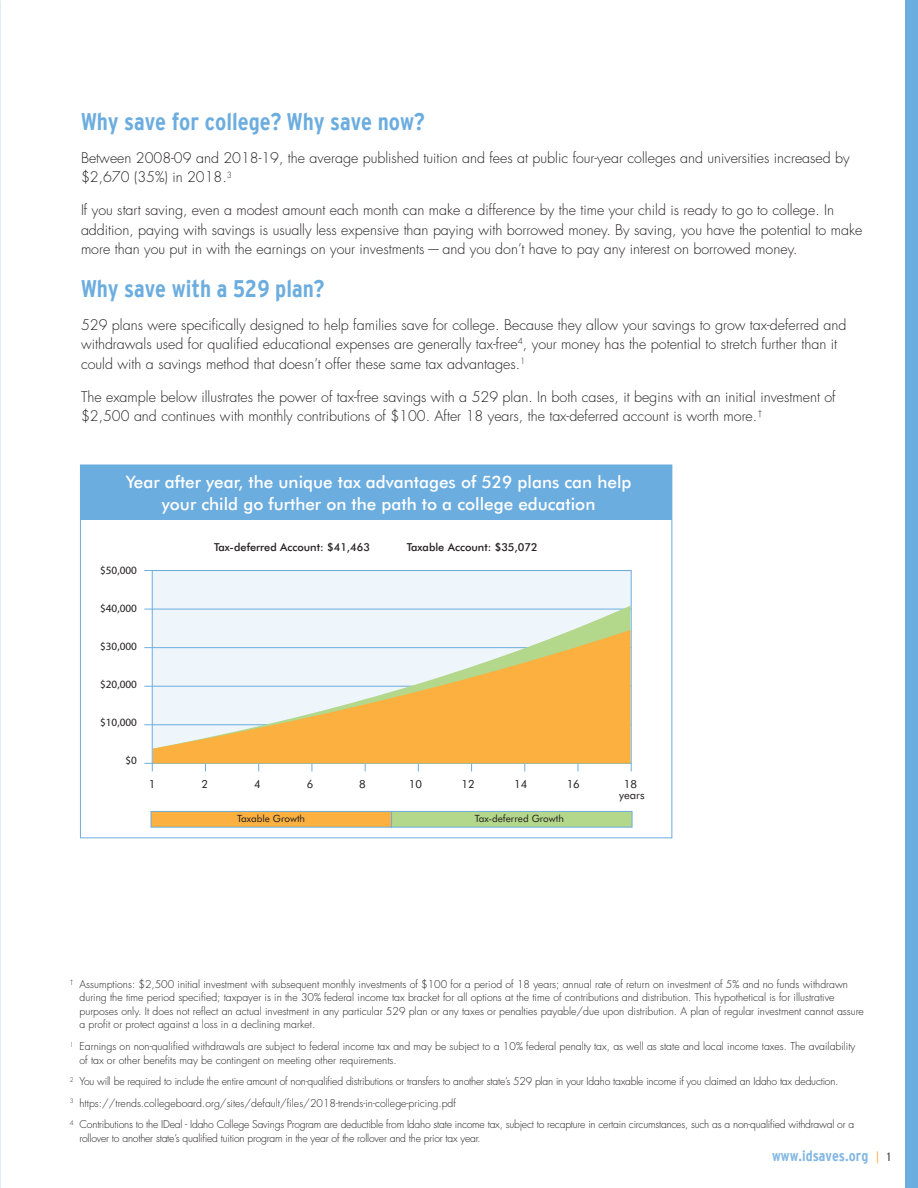
<style>
.page{position:relative;width:918px;height:1188px;background:#fff}
.page>*{position:absolute;margin:0;border:0;box-sizing:border-box;transform-origin:0 0}
.t1{font:700 condensed 24px "Interstate";color:#6caddf}
.t2{font:500 17.1px/22px "Futura BT";color:#fff;text-align:center}
.t3{font:700 condensed 15px "Interstate";color:#81b7e3}
.body{font:300 14.25px/19.5px "Futura Std";color:#231f20}
.t4{font:11.25px "Myriad Pro";color:#231f20}
.t5{font:11.25px/11.2px "Futura BT";color:#231f20;text-align:center}
.t6{font:500 10.95px "Futura BT";color:#231f20}
.note_disclosure{font:300 10.5px/13.5px "Futura Std";color:#231f20}
.note_disclosure-2{font:300 10.5px/13.5px "Futura Std";letter-spacing:-.02em;color:#231f20}
.t7{font:9.9px "Futura BT";color:#231f20}
.s1{font-weight:400;font-size:12px;color:#fcba5e}
.s2{font-weight:400;font-size:12px;color:#4b4c4d}
</style>
<div class="page">
<div style="left:80px;top:465px;width:592px;height:55px;background:#6caddf"></div>
<div style="left:152px;top:571px;width:479px;height:192px;background:#eef5fb"></div>
<hr style="left:144px;top:609px;width:487px;height:1px;background:#6caddf">
<hr style="left:144px;top:647px;width:487px;height:1px;background:#6caddf">
<hr style="left:144px;top:686px;width:487px;height:1px;background:#6caddf">
<hr style="left:144px;top:724px;width:487px;height:1px;background:#6caddf">
<hr style="left:144px;top:763px;width:487px;height:1px;background:#6caddf">
<hr style="left:144px;top:570px;width:487px;height:1px;background:#6caddf">
<div style="left:151px;top:811px;width:241px;height:16px;background:#fbb03f"></div>
<div style="left:151px;top:811px;width:241px;height:17px;border:1px solid #6caddf"></div>
<div style="left:392px;top:811px;width:240px;height:16px;background:#b3d78b"></div>
<div style="left:391px;top:811px;width:241px;height:17px;border:1px solid #6caddf"></div>
<svg style="left:153px;top:606px;width:477px;height:24px"></svg>
<svg style="left:153px;top:630px;width:477px;height:133px;fill:#fbb03f"></svg>
<div style="left:905px;top:0;width:13px;height:1188px;background:#6caddf"></div>
<p class="t1" style="left:81px;top:108px;width:345px">Why save for college? Why save now?</p>
<p class="body" style="left:81px;top:148px;width:770px">Between 2008-09 and 2018-19, the average published tuition and fees at public four-year colleges and universities increased by $2,670 (35%) in 2018.<sup>3</sup></p>
<p class="body" style="left:81px;top:201px;width:783px">If you start saving, even a modest amount each month can make a difference by the time your child is ready to go to college. In addition, paying with savings is usually less expensive than paying with borrowed money. By saving, you have the potential to make more than you put in with the earnings on your investments—and you don’t have to pay any interest on borrowed money.</p>
<p class="t1" style="left:81px;top:275px;width:245px">Why save with a 529 plan?</p>
<p class="body" style="left:81px;top:315px;width:767px">529 plans were specifically designed to help families save for college. Because they allow your savings to grow tax-deferred and withdrawals used for qualified educational expenses are generally tax-free<sup>4</sup>, your money has the potential to stretch further than it could with a savings method that doesn’t offer these same tax advantages.<sup>1</sup></p>
<p class="body" style="left:81px;top:387px;width:756px">The example below illustrates the power of tax-free savings with a 529 plan. In both cases, it begins with an initial investment of $2,500 and continues with monthly contributions of $100. After 18 years, the tax-deferred account is worth more.<sup>†</sup></p>
<p class="t2" style="left:126px;top:471px;width:507px">Year after year, the unique tax advantages of 529 plans can help your child go further on the path to a college education</p>
<p class="t6" style="left:214px;top:541px;width:158px">Tax-deferred Account: $41,463</p>
<p class="t6" style="left:407px;top:541px;width:133px">Taxable Account: $35,072</p>
<p class="t4" style="left:100px;top:564px;width:38px">$50,000</p>
<p class="t4" style="left:100px;top:602px;width:38px">$40,000</p>
<p class="t4" style="left:100px;top:640px;width:38px">$30,000</p>
<p class="t4" style="left:100px;top:678px;width:38px">$20,000</p>
<p class="t4" style="left:100px;top:716px;width:38px">$10,000</p>
<p class="t4" style="left:125px;top:754px;width:13px">$0</p>
<p class="t5" style="left:149px;top:779px;width:8px">1</p>
<p class="t5" style="left:202px;top:779px;width:8px">2</p>
<p class="t5" style="left:254px;top:779px;width:8px">4</p>
<p class="t5" style="left:307px;top:779px;width:8px">6</p>
<p class="t5" style="left:359px;top:779px;width:8px">8</p>
<p class="t5" style="left:409px;top:779px;width:15px">10</p>
<p class="t5" style="left:462px;top:779px;width:15px">12</p>
<p class="t5" style="left:514px;top:779px;width:15px">14</p>
<p class="t5" style="left:567px;top:779px;width:15px">16</p>
<p class="t5" style="left:619px;top:779px;width:27px">18 years</p>
<p class="t7" style="left:237px;top:813px;width:69px">Taxable Growth</p>
<p class="t7" style="left:475px;top:813px;width:91px">Tax-deferred Growth</p>
<p class="note_disclosure" style="left:80px;top:978px;width:786px;text-indent:-10px"><sup>†</sup> Assumptions: $2,500 initial investment with subsequent monthly investments of $100 for a period of 18 years; annual rate of return on investment of 5% and no funds withdrawn during the time period specified; taxpayer is in the 30% federal income tax bracket for all options at the time of contributions and distribution. This hypothetical is for illustrative purposes only. It does not reflect an actual investment in any particular 529 plan or any taxes or penalties payable/due upon distribution. A plan of regular investment cannot assure a profit or protect against a loss in a declining market.</p>
<p class="note_disclosure" style="left:80px;top:1040px;width:777px;text-indent:-10px"><sup>1</sup> Earnings on non-qualified withdrawals are subject to federal income tax and may be subject to a 10% federal penalty tax, as well as state and local income taxes. The availability of tax or other benefits may be contingent on meeting other requirements.</p>
<p class="note_disclosure-2" style="left:70px;top:1075px;width:770px"><sup>2</sup> You will be required to include the entire amount of non-qualified distributions or transfers to another state’s 529 plan in your Idaho taxable income if you claimed an Idaho tax deduction.</p>
<p class="note_disclosure" style="left:70px;top:1096px;width:388px"><sup>3</sup> https://trends.collegeboard.org/sites/default/files/2018-trends-in-college-pricing.pdf</p>
<p class="note_disclosure-2" style="left:80px;top:1118px;width:776px;text-indent:-10px"><sup>4</sup> Contributions to the IDeal - Idaho College Savings Program are deductible from Idaho state income tax, subject to recapture in certain circumstances, such as a non-qualified withdrawal or a rollover to another state’s qualified tuition program in the year of the rollover and the prior tax year.</p>
<p class="t3" style="left:772px;top:1147px;width:120px">www.idsaves.org <span class="s1">|</span> <span class="s2">1</span></p>
</div>
